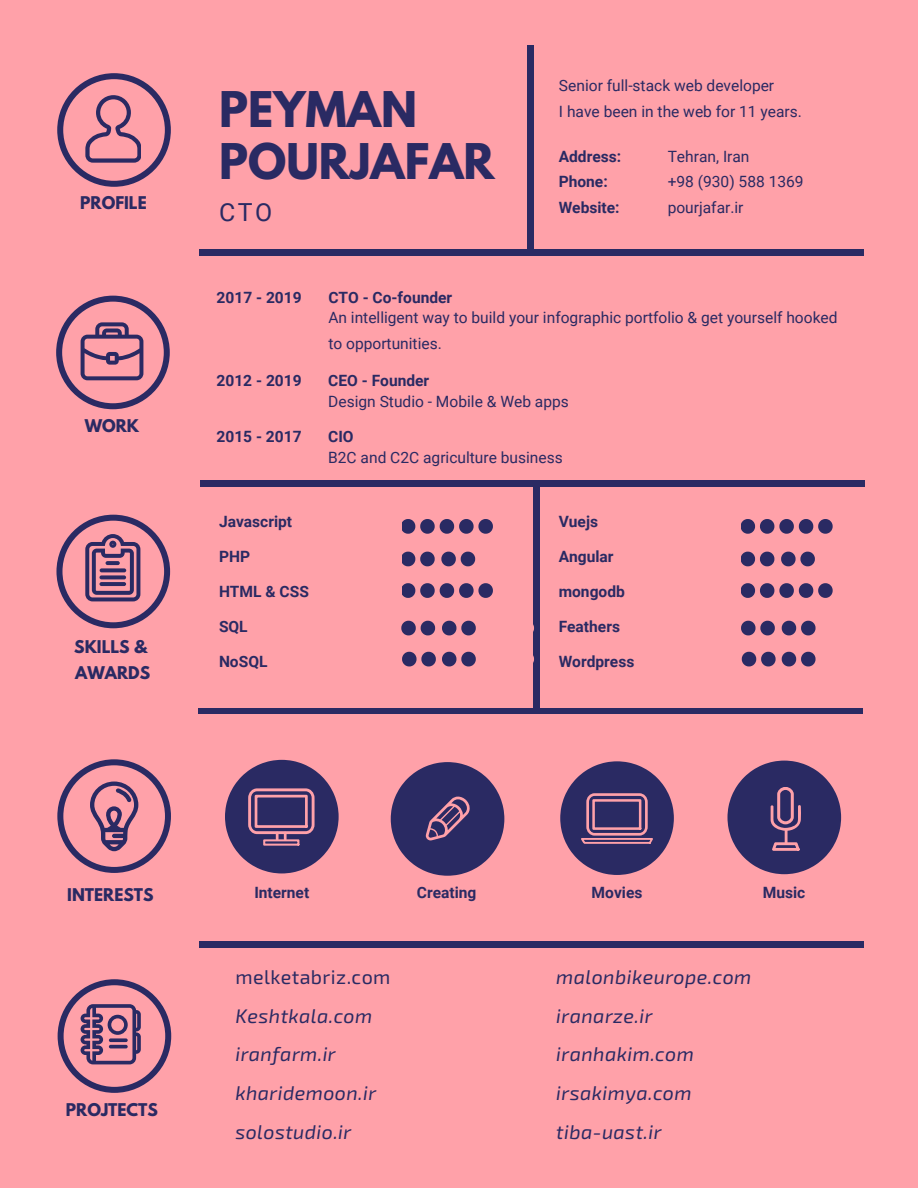
<style>
.page{position:relative;width:918px;height:1188px;background:#ffa1a9}
.page>*{position:absolute;margin:0;border:0;box-sizing:border-box;transform-origin:0 0}
.t1{font:700 43.65px/51.8px "League Spartan";color:#2a2a63}
.t2{font:24.9px "Roboto";color:#2a2a63}
.t3{font:italic 19.65px/38.7px "Exo 2";letter-spacing:.02em;color:#2a2a63}
.t4{font:19.65px "Exo 2";letter-spacing:.02em;color:#2a2a63}
.t5{font:15.6px/25.8px "Roboto";color:#2a2a63}
.t6{font:700 15.6px/25.8px "Roboto";color:#2a2a63}
.t7{font:700 15.6px/25.8px "League Spartan";color:#2a2a63}
</style>
<div class="page">
<div style="left:199px;top:250px;width:665px;height:6px;background:#2a2a63"></div>
<svg style="left:57px;top:73px;width:114px;height:114px"></svg>
<svg style="left:56px;top:296px;width:114px;height:113px"></svg>
<svg style="left:57px;top:515px;width:113px;height:113px"></svg>
<svg style="left:106px;top:561px;width:14px;height:4px"></svg>
<svg style="left:100px;top:568px;width:26px;height:4px"></svg>
<svg style="left:99px;top:575px;width:27px;height:4px"></svg>
<svg style="left:99px;top:582px;width:27px;height:4px"></svg>
<svg style="left:57px;top:759px;width:114px;height:114px"></svg>
<svg style="left:58px;top:979px;width:113px;height:114px"></svg>
<svg style="left:109px;top:1038px;width:19px;height:4px"></svg>
<hr style="left:109px;top:1045px;width:19px;height:3px;background:#2a2a63;border-radius:2px">
<div style="left:200px;top:480px;width:665px;height:6px;background:#2a2a63"></div>
<div style="left:198px;top:708px;width:665px;height:6px;background:#2a2a63"></div>
<div style="left:199px;top:941px;width:665px;height:6px;background:#2a2a63"></div>
<div style="left:533px;top:480px;width:6px;height:230px;background:#2a2a63"></div>
<div style="left:528px;top:45px;width:5px;height:209px;background:#2a2a63"></div>
<svg style="left:402px;top:519px;width:91px;height:15px"></svg>
<svg style="left:225px;top:760px;width:114px;height:113px"></svg>
<svg style="left:560px;top:761px;width:114px;height:114px"></svg>
<svg style="left:728px;top:761px;width:113px;height:113px"></svg>
<svg style="left:391px;top:762px;width:113px;height:114px"></svg>
<svg style="left:402px;top:552px;width:74px;height:14px"></svg>
<svg style="left:402px;top:583px;width:91px;height:15px"></svg>
<svg style="left:402px;top:652px;width:132px;height:14px"></svg>
<svg style="left:401px;top:621px;width:133px;height:14px"></svg>
<svg style="left:742px;top:519px;width:91px;height:15px"></svg>
<svg style="left:742px;top:552px;width:73px;height:14px"></svg>
<svg style="left:742px;top:583px;width:91px;height:15px"></svg>
<svg style="left:742px;top:652px;width:74px;height:14px"></svg>
<svg style="left:741px;top:621px;width:75px;height:14px"></svg>
<p class="t7" style="left:80px;top:192px;width:68px">PROFILE</p>
<p class="t7" style="left:85px;top:415px;width:56px">WORK</p>
<p class="t7" style="left:74px;top:636px;width:77px">SKILLS &amp;<br>AWARDS</p>
<h1 class="t1" style="left:219px;top:89px;width:277px">PEYMAN<br>POURJAFAR</h1>
<h2 class="t2" style="left:219px;top:198px;width:55px">CTO</h2>
<p class="t5" style="left:559px;top:73px;width:245px">Senior full-stack web developer<br>I have been in the web for 11 years.</p>
<p class="t6" style="left:559px;top:143px;width:64px">Address:<br>Phone:<br>Website:</p>
<p class="t5" style="left:668px;top:143px;width:137px">Tehran, Iran<br>+98 (930) 588 1369 pourjafar.ir</p>
<p class="t6" style="left:217px;top:284px;width:87px">2017 - 2019</p>
<p class="t6" style="left:217px;top:368px;width:87px">2012 - 2019</p>
<p class="t6" style="left:216px;top:424px;width:87px">2015 - 2017</p>
<p class="t6" style="left:219px;top:509px;width:75px">Javascript</p>
<p class="t6" style="left:219px;top:544px;width:33px">PHP</p>
<p class="t6" style="left:219px;top:579px;width:91px">HTML &amp; CSS</p>
<p class="t6" style="left:219px;top:614px;width:30px">SQL</p>
<p class="t6" style="left:219px;top:649px;width:50px">NoSQL</p>
<p class="t6" style="left:328px;top:284px;width:125px">CTO - Co-founder</p>
<p class="t5" style="left:328px;top:305px;width:511px">An intelligent way to build your infographic portfolio &amp; get yourself hooked to opportunities.</p>
<p class="t6" style="left:328px;top:368px;width:103px">CEO - Founder</p>
<p class="t5" style="left:328px;top:389px;width:242px">Design Studio - Mobile &amp; Web apps</p>
<p class="t6" style="left:328px;top:424px;width:27px">CIO</p>
<p class="t5" style="left:328px;top:445px;width:236px">B2C and C2C agriculture business</p>
<p class="t6" style="left:559px;top:509px;width:41px">Vuejs</p>
<p class="t6" style="left:559px;top:544px;width:56px">Angular</p>
<p class="t6" style="left:559px;top:579px;width:68px">mongodb</p>
<p class="t6" style="left:559px;top:614px;width:63px">Feathers</p>
<p class="t6" style="left:559px;top:649px;width:77px">Wordpress</p>
<p class="t7" style="left:67px;top:884px;width:88px">INTERESTS</p>
<p class="t7" style="left:66px;top:1099px;width:94px">PROJTECTS</p>
<p class="t6" style="left:254px;top:880px;width:56px">Internet</p>
<p class="t6" style="left:417px;top:880px;width:61px">Creating</p>
<p class="t6" style="left:592px;top:880px;width:52px">Movies</p>
<p class="t6" style="left:763px;top:880px;width:44px">Music</p>
<p class="t4" style="left:235px;top:964px;width:157px">melketabriz.com</p>
<p class="t3" style="left:235px;top:995px;width:142px">Keshtkala.com iranfarm.ir kharidemoon.ir solostudio.ir</p>
<p class="t3" style="left:556px;top:957px;width:197px">malonbikeurope.com iranarze.ir iranhakim.com irsakimya.com tiba-uast.ir</p>
</div>
